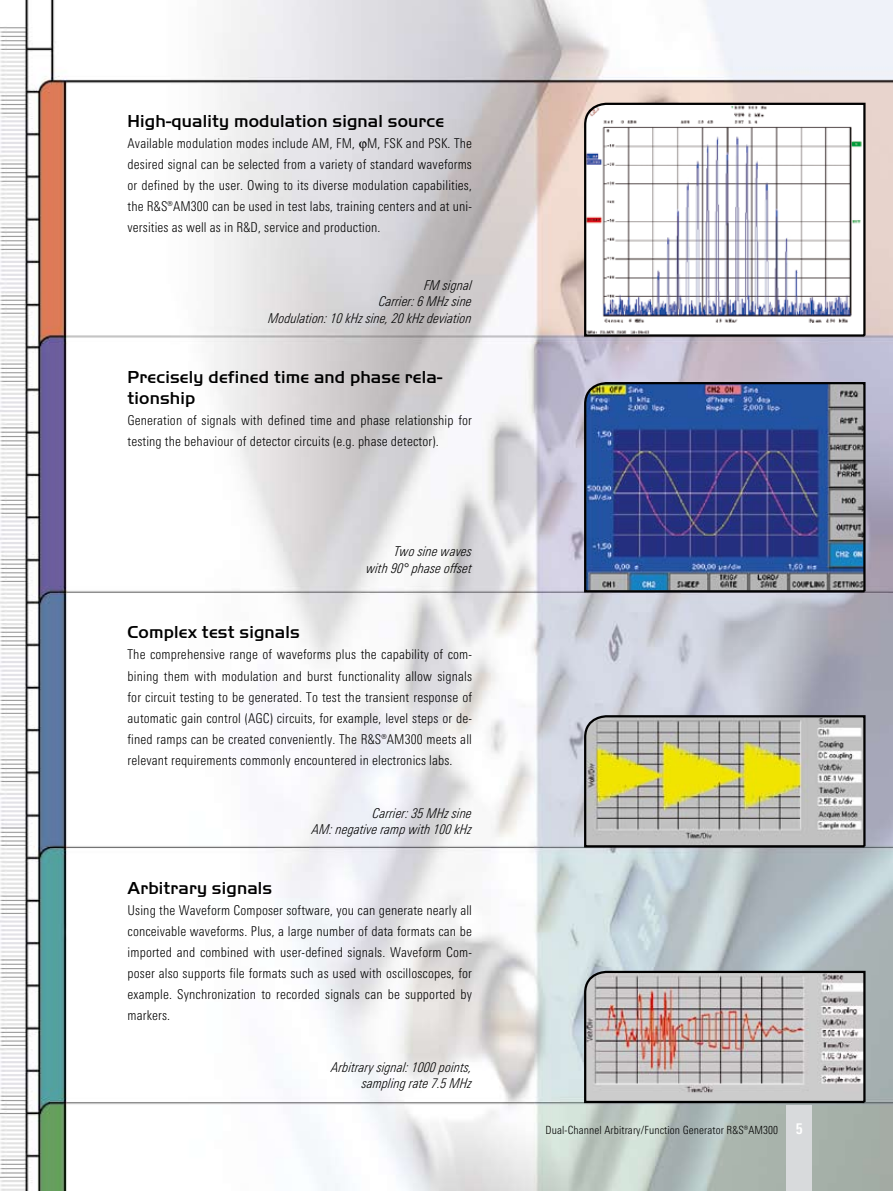
<style>
.page{position:relative;width:893px;height:1191px;background:#fff}
.page>*{position:absolute;margin:0;border:0;box-sizing:border-box;transform-origin:0 0}
.t1{font:18px/21px "Handel Gothic EF Medium";letter-spacing:.01em;color:#000}
.t2{font:300 13.5px/21px "RS Univers Cond";letter-spacing:.01em;color:#000;text-align:justify}
.t3{font:italic 300 13.5px/16.2px "RS Univers Cond";letter-spacing:.01em;color:#000;text-align:right}
.t4{font:300 11.25px "RS Univers Cond";letter-spacing:.01em;color:#000}
.s1{font-weight:700;font-size:15px;color:#fff}
</style>
<div class="page">
<img style="left:0;top:0;width:893px;height:1191px">
<div style="left:787px;top:1106px;width:25px;height:85px;background:#d8dadc"></div>
<svg style="left:583px;top:102px;width:284px;height:236px"></svg>
<img style="left:583px;top:381px;width:284px;height:212px">
<svg style="left:583px;top:714px;width:284px;height:134px;background:#b8b58e"></svg>
<img style="left:583px;top:969px;width:284px;height:135px">
<svg style="left:359px;top:141px;width:8px;height:10px"></svg>
<h1 class="t1" style="left:128px;top:110px;width:318px">High-quality modulation signal source</h1>
<p class="t2" style="left:128px;top:132px;width:346px">Available modulation modes include AM, FM, M, FSK and PSK. The desired signal can be selected from a variety of standard waveforms or defined by the user. Owing to its diverse modulation capabilities, the R&amp;S®AM300 can be used in test labs, training centers and at uni&shy;versities as well as in R&amp;D, service and production.</p>
<p class="t3" style="left:269px;top:277px;width:205px">FM signal<br>Carrier: 6 MHz sine<br>Modulation: 10 kHz sine, 20 kHz deviation</p>
<h1 class="t1" style="left:128px;top:366px;width:316px">Precisely defined time and phase rela&shy;tionship</h1>
<p class="t2" style="left:128px;top:409px;width:346px">Generation of signals with defined time and phase relationship for testing the behaviour of detector circuits (e.g. phase detector).</p>
<p class="t3" style="left:366px;top:543px;width:107px">Two sine waves<br>with 90° phase offset</p>
<h1 class="t1" style="left:128px;top:622px;width:174px">Complex test signals</h1>
<p class="t2" style="left:128px;top:644px;width:346px">The comprehensive range of waveforms plus the capability of com&shy;bining them with modulation and burst functionality allow signals for circuit testing to be generated. To test the transient response of automatic gain control (AGC) circuits, for example, level steps or de&shy;fined ramps can be created conveniently. The R&amp;S®AM300 meets all relevant requirements commonly encountered in electronics labs.</p>
<p class="t3" style="left:312px;top:805px;width:161px">Carrier: 35 MHz sine<br>AM: negative ramp with 100 kHz</p>
<h1 class="t1" style="left:128px;top:877px;width:146px">Arbitrary signals</h1>
<p class="t2" style="left:128px;top:899px;width:346px">Using the Waveform Composer software, you can generate nearly all conceivable waveforms. Plus, a large number of data formats can be imported and combined with user-defined signals. Waveform Com&shy;poser also supports file formats such as used with oscilloscopes, for example. Synchronization to recorded signals can be supported by markers.</p>
<p class="t3" style="left:331px;top:1059px;width:142px">Arbitrary signal: 1000 points, sampling rate 7.5 MHz</p>
<p class="t4" style="left:546px;top:1124px;width:259px">Dual-Channel Arbitrary/Function Generator R&amp;S®AM300 <span class="s1">5</span></p>
</div>
